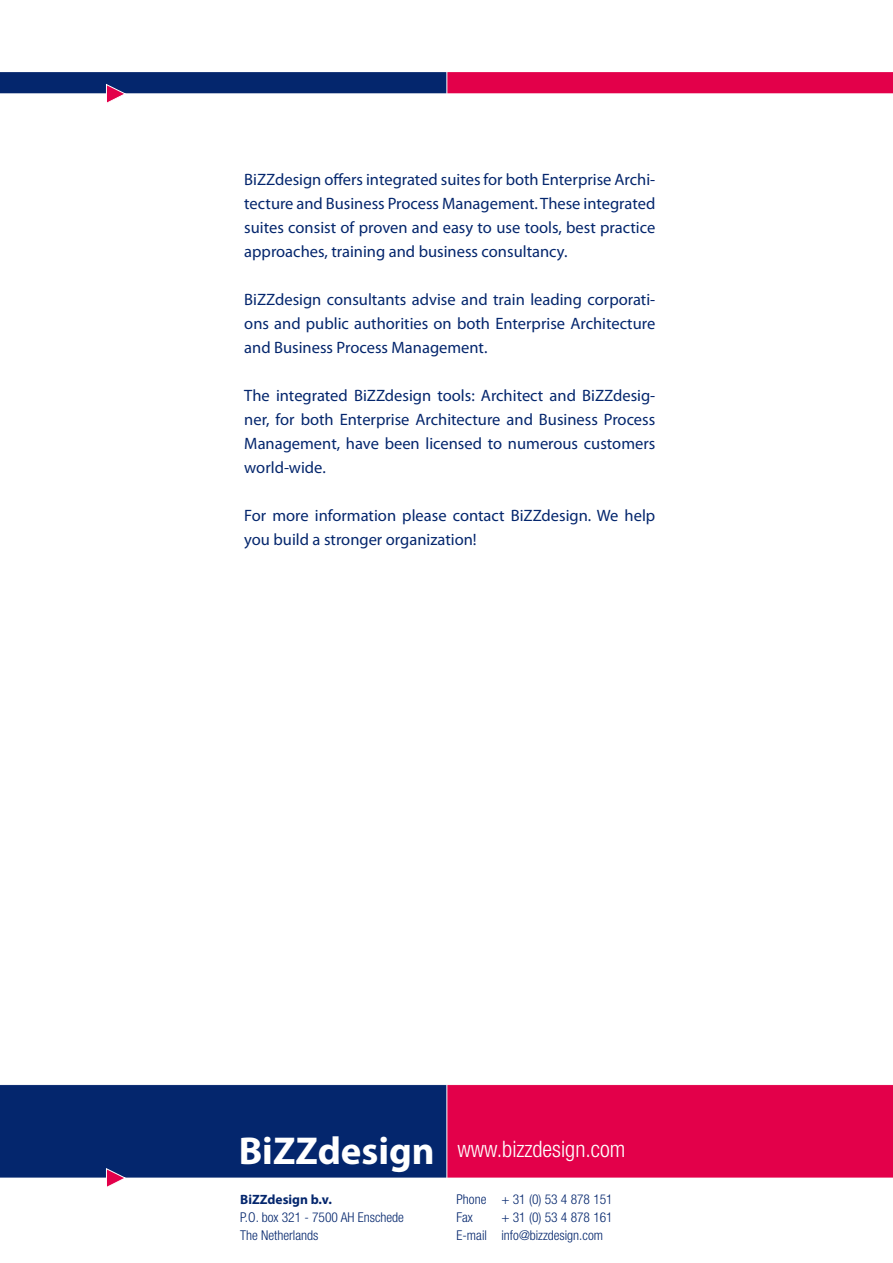
<style>
.page{position:relative;width:893px;height:1263px;background:#fff}
.page>*{position:absolute;margin:0;border:0;box-sizing:border-box;transform-origin:0 0}
.t1{font:300 condensed 22.65px "Helvetica Neue";color:#fff}
.t2{font:16.5px/24px "Myriad Pro";color:#04266d;text-align:justify}
.t3{font:300 condensed 13.5px/18px "Helvetica Neue";color:#04266d}
.t4{font:700 13.5px "Myriad Pro";color:#04266d}
.s1{font-family:"Myriad Pro";font-weight:700;font-stretch:normal;font-size:39px}
</style>
<div class="page">
<div style="left:446px;top:72px;width:447px;height:22px;background:#e3004a"></div>
<div style="left:0;top:72px;width:446px;height:22px;background:#04266d"></div>
<div style="left:446px;top:1084px;width:447px;height:94px;background:#e3004a"></div>
<div style="left:0;top:1084px;width:446px;height:94px;background:#04266d"></div>
<hr style="left:0;top:93px;width:893px;height:1px;background:#fff">
<hr style="left:446px;top:1084px;width:1px;height:96px;background:#fff">
<svg style="left:105px;top:84px;width:22px;height:19px"></svg>
<svg style="left:446px;top:72px;width:1px;height:22px"></svg>
<hr style="left:0;top:1084px;width:893px;height:1px;background:#fff">
<svg style="left:105px;top:1168px;width:22px;height:19px"></svg>
<p class="t2" style="left:244px;top:167px;width:413px">BiZZdesign offers integrated suites for both Enterprise Archi&shy;tecture and Business Process Management. These integrated suites consist of proven and easy to use tools, best practice approaches, training and business consultancy.</p>
<p class="t2" style="left:244px;top:287px;width:413px">BiZZdesign consultants advise and train leading corporati&shy;ons and public authorities on both Enterprise Architecture and Business Process Management.</p>
<p class="t2" style="left:244px;top:383px;width:413px">The integrated BiZZdesign tools: Architect and BiZZdesig&shy;ner, for both Enterprise Architecture and Business Process Management, have been licensed to numerous customers world-wide.</p>
<p class="t2" style="left:244px;top:503px;width:413px">For more information please contact BiZZdesign. We help you build a stronger organization!</p>
<h1 class="t1" style="left:239px;top:1136px;width:388px"><span class="s1">BiZZdesign</span> www.bizzdesign.com</h1>
<p class="t4" style="left:240px;top:1190px;width:93px">BiZZdesign b.v.</p>
<p class="t3" style="left:240px;top:1208px;width:165px">P.O. box 321 - 7500 AH Enschede<br>The Netherlands</p>
<p class="t3" style="left:456px;top:1190px;width:158px">Phone + 31 (0) 53 4 878 151<br>Fax</p>
<p class="t3" style="left:456px;top:1208px;width:158px;text-indent:45px">+ 31 (0) 53 4 878 161<br>E-mail info@bizzdesign.com</p>
</div>
